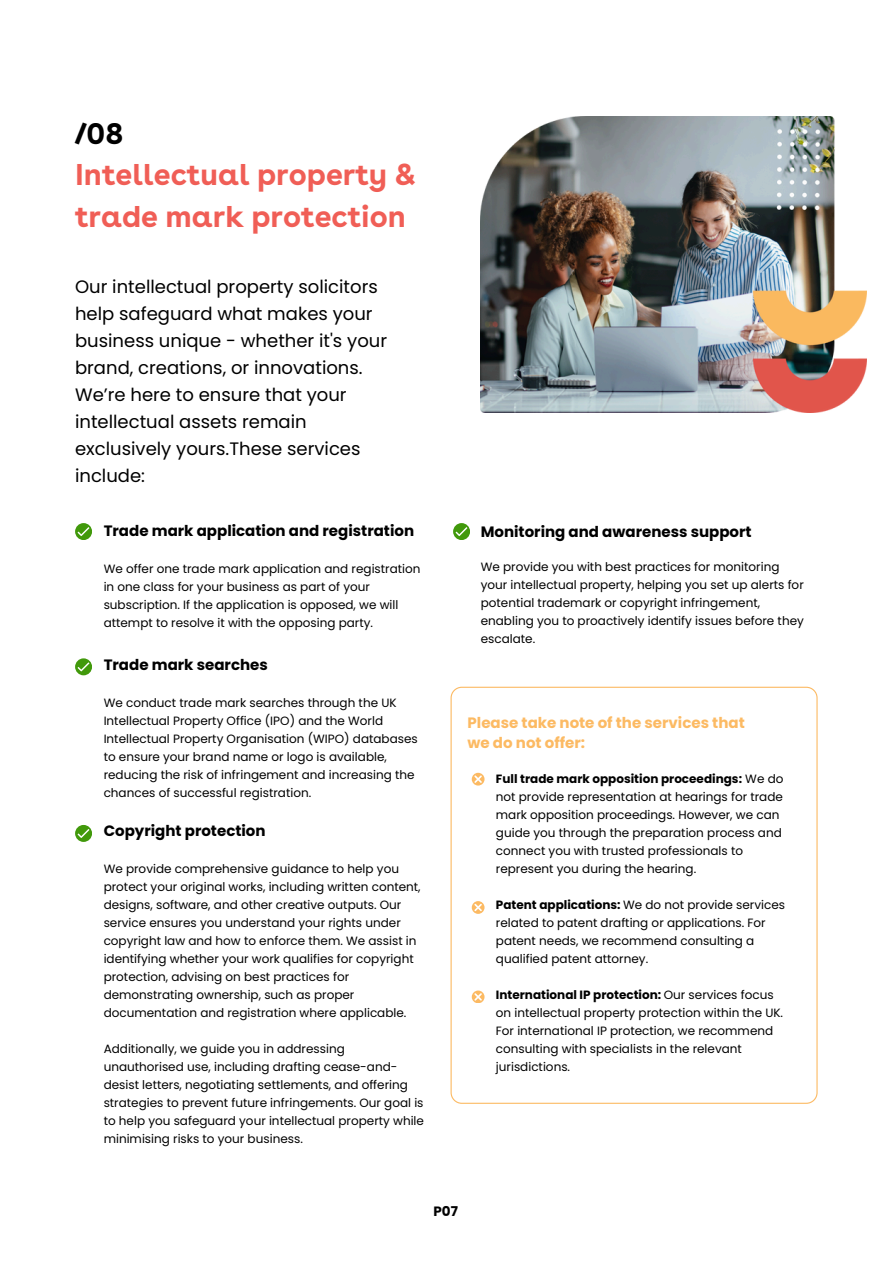
<style>
.page{position:relative;width:894px;height:1264px;background:#fff}
.page>*{position:absolute;margin:0;border:0;box-sizing:border-box;transform-origin:0 0}
.t1{font:700 30px/41.7px "Buenos Aires";color:#f05e56}
.t2{font:18px/27px "Poppins";color:#000}
.t3{font:700 15px "Poppins";color:#000}
.t4{font:700 15px/20.2px "Poppins";color:#fcba63}
.t5{font:700 13.5px "Poppins";color:#000}
.t6{font:12px/18px "Poppins";color:#000}
.s1{color:#000}
.s2{font-weight:700}
</style>
<div class="page">
<svg style="left:453px;top:523px;width:17px;height:17px"></svg>
<img style="left:480px;top:116px;width:386px;height:296px">
<svg style="left:75px;top:523px;width:17px;height:17px"></svg>
<svg style="left:75px;top:658px;width:17px;height:17px"></svg>
<svg style="left:75px;top:825px;width:17px;height:16px"></svg>
<svg style="left:450px;top:686px;width:367px;height:417px"></svg>
<svg style="left:471px;top:772px;width:13px;height:13px"></svg>
<svg style="left:474px;top:775px;width:8px;height:7px"></svg>
<svg style="left:471px;top:901px;width:13px;height:12px"></svg>
<svg style="left:474px;top:903px;width:8px;height:8px"></svg>
<svg style="left:471px;top:990px;width:13px;height:12px"></svg>
<svg style="left:474px;top:993px;width:8px;height:7px"></svg>
<p class="t1" style="left:75px;top:112px;width:343px"><span class="s1">/08<br></span>Intellectual property &amp; trade mark protection</p>
<p class="t2" style="left:75px;top:273px;width:313px">Our intellectual property solicitors help safeguard what makes your business unique - whether it's your brand, creations, or innovations.<br>We’re here to ensure that your intellectual assets remain exclusively yours.These services include:</p>
<h1 class="t3" style="left:104px;top:520px;width:312px">Trade mark application and registration</h1>
<h2 class="t6" style="left:104px;top:559px;width:318px">We offer one trade mark application and registration in one class for your business as part of your subscription. If the application is opposed, we will attempt to resolve it with the opposing party.</h2>
<p class="t3" style="left:104px;top:654px;width:166px">Trade mark searches</p>
<p class="t6" style="left:104px;top:693px;width:315px">We conduct trade mark searches through the UK Intellectual Property Office (IPO) and the World Intellectual Property Organisation (WIPO) databases to ensure your brand name or logo is available, reducing the risk of infringement and increasing the chances of successful registration.</p>
<p class="t3" style="left:104px;top:820px;width:163px">Copyright protection</p>
<h3 class="t6" style="left:104px;top:859px;width:318px">We provide comprehensive guidance to help you protect your original works, including written content, designs, software, and other creative outputs. Our service ensures you understand your rights under copyright law and how to enforce them. We assist in identifying whether your work qualifies for copyright protection, advising on best practices for demonstrating ownership, such as proper documentation and registration where applicable.</h3>
<p class="t6" style="left:104px;top:1039px;width:322px">Additionally, we guide you in addressing unauthorised use, including drafting cease-and&shy;desist letters, negotiating settlements, and offering strategies to prevent future infringements. Our goal is to help you safeguard your intellectual property while minimising risks to your business.</p>
<h3 class="t3" style="left:480px;top:521px;width:272px">Monitoring and awareness support</h3>
<p class="t6" style="left:480px;top:557px;width:324px">We provide you with best practices for monitoring your intellectual property, helping you set up alerts for potential trademark or copyright infringement, enabling you to proactively identify issues before they escalate.</p>
<p class="t4" style="left:467px;top:712px;width:278px">Please take note of the services that we do not offer:</p>
<h3 class="t6" style="left:496px;top:769px;width:289px"><span class="s2">Full trade mark opposition proceedings:</span> We do not provide representation at hearings for trade mark opposition proceedings. However, we can guide you through the preparation process and connect you with trusted professionals to represent you during the hearing.</h3>
<p class="t6" style="left:496px;top:895px;width:290px"><span class="s2">Patent applications:</span> We do not provide services related to patent drafting or applications. For patent needs, we recommend consulting a qualified patent attorney.</p>
<h3 class="t6" style="left:496px;top:985px;width:288px"><span class="s2">International IP protection:</span> Our services focus on intellectual property protection within the UK.<br>For international IP protection, we recommend consulting with specialists in the relevant jurisdictions.</h3>
<p class="t5" style="left:433px;top:1202px;width:26px">P07</p>
</div>
